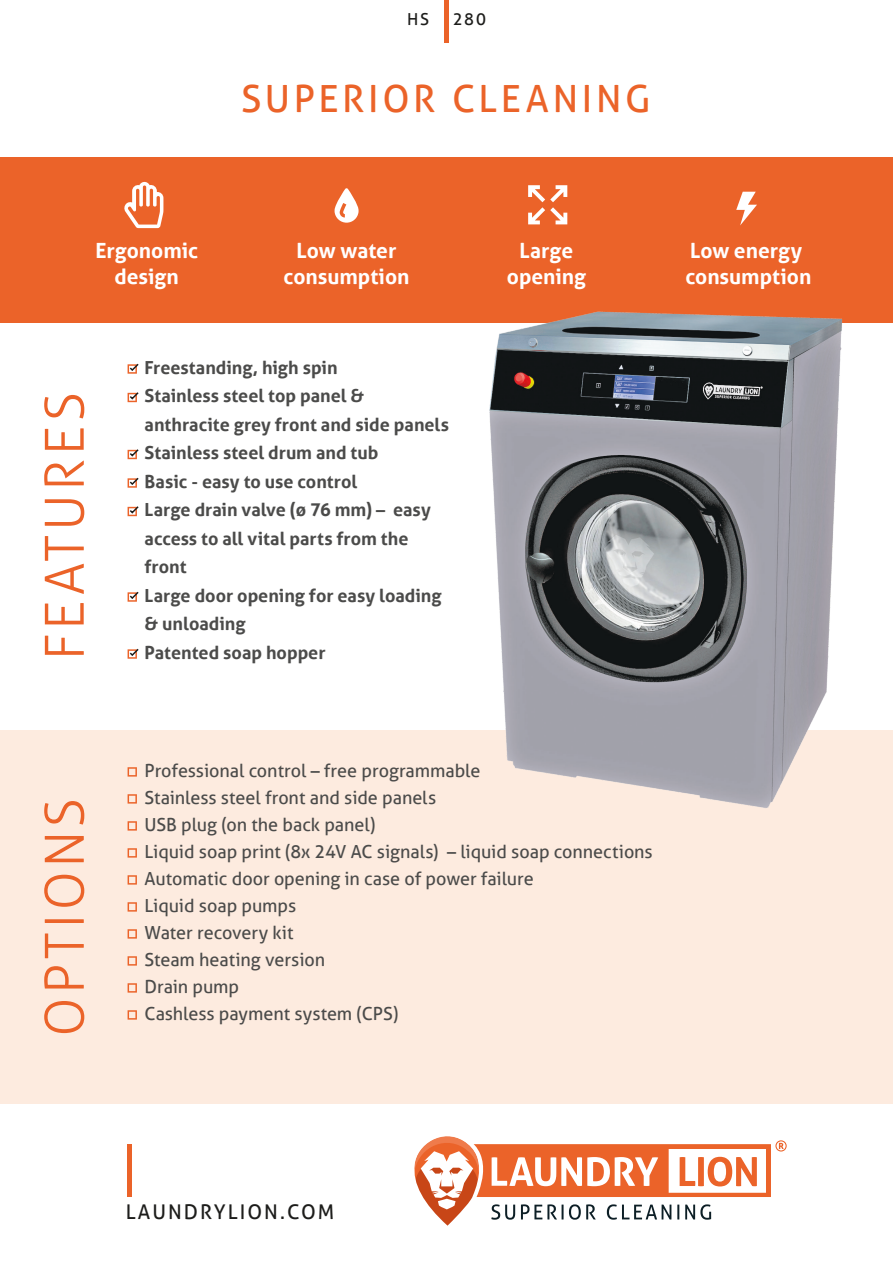
<style>
.page{position:relative;width:893px;height:1263px;background:#fff}
.page>*{position:absolute;margin:0;border:0;box-sizing:border-box;transform-origin:0 0}
.t1{font:300 54px "Aller";letter-spacing:.065em;color:#eb6329}
.t2{font:37.5px "Aller";letter-spacing:.095em;color:#eb6329}
.t3{font:700 21px/25.5px "Aller";color:#fff;text-align:center}
.t4{font:20.25px "Aller";letter-spacing:.1em;color:#1d1d1b}
.t5{font:18px/27px "Aller";letter-spacing:-.005em;color:#4b4b4a}
.t6{font:700 18px/28.5px "Aller";color:#4b4b4a}
.t7{font:16.5px "Aller";color:#1d1d1b}
</style>
<div class="page">
<div style="left:0;top:729px;width:893px;height:374px;background:#fdebdf"></div>
<div style="left:0;top:157px;width:893px;height:166px;background:#eb6329"></div>
<svg style="left:414px;top:1136px;width:373px;height:90px"></svg>
<svg style="left:128px;top:363px;width:11px;height:11px"></svg>
<svg style="left:128px;top:392px;width:11px;height:10px"></svg>
<svg style="left:128px;top:449px;width:11px;height:10px"></svg>
<svg style="left:128px;top:477px;width:11px;height:11px"></svg>
<svg style="left:128px;top:506px;width:11px;height:10px"></svg>
<svg style="left:128px;top:591px;width:11px;height:11px"></svg>
<svg style="left:128px;top:648px;width:11px;height:11px"></svg>
<div style="left:444px;top:0;width:5px;height:43px;background:#eb6329"></div>
<svg style="left:128px;top:767px;width:9px;height:9px"></svg>
<svg style="left:128px;top:794px;width:9px;height:9px"></svg>
<svg style="left:128px;top:821px;width:9px;height:9px"></svg>
<svg style="left:128px;top:848px;width:9px;height:9px"></svg>
<svg style="left:128px;top:875px;width:9px;height:9px"></svg>
<svg style="left:128px;top:902px;width:9px;height:9px"></svg>
<svg style="left:128px;top:929px;width:9px;height:9px"></svg>
<svg style="left:128px;top:956px;width:9px;height:9px"></svg>
<svg style="left:128px;top:983px;width:9px;height:9px"></svg>
<svg style="left:128px;top:1010px;width:9px;height:9px"></svg>
<svg style="left:528px;top:185px;width:39px;height:39px"></svg>
<svg style="left:736px;top:192px;width:21px;height:33px"></svg>
<hr style="left:128px;top:1144px;width:4px;height:53px;background:#eb6329">
<img style="left:482px;top:311px;width:403px;height:497px">
<svg style="left:124px;top:182px;width:39px;height:46px"></svg>
<svg style="left:335px;top:188px;width:24px;height:35px"></svg>
<p class="t7" style="left:407px;top:9px;width:23px">HS</p>
<p class="t7" style="left:453px;top:9px;width:34px">280</p>
<h2 class="t2" style="left:241px;top:76px;width:411px">SUPERIOR CLEANING</h2>
<p class="t3" style="left:95px;top:238px;width:104px">Ergonomic design</p>
<p class="t3" style="left:284px;top:238px;width:127px">Low water consumption</p>
<p class="t3" style="left:507px;top:238px;width:80px">Large opening</p>
<p class="t3" style="left:685px;top:238px;width:127px;text-align:left">Low energy consumption</p>
<h1 class="t1" style="left:32px;top:660px;width:270px;rotate:-90deg">FEATURES</h1>
<p class="t6" style="left:145px;top:353px;width:306px">Freestanding, high spin<br>Stainless steel top panel &amp; anthracite grey front and side panels<br>Stainless steel drum and tub<br>Basic - easy to use control<br>Large drain valve (ø 76 mm) – easy access to all vital parts from the front<br>Large door opening for easy loading &amp; unloading<br>Patented soap hopper</p>
<h1 class="t1" style="left:32px;top:1036px;width:240px;rotate:-90deg">OPTIONS</h1>
<p class="t5" style="left:145px;top:757px;width:510px">Professional control – free programmable<br>Stainless steel front and side panels<br>USB plug (on the back panel)<br>Liquid soap print (8x 24V AC signals) – liquid soap connections<br>Automatic door opening in case of power failure<br>Liquid soap pumps<br>Water recovery kit<br>Steam heating version<br>Drain pump<br>Cashless payment system (CPS)</p>
<p class="t4" style="left:126px;top:1200px;width:210px">LAUNDRYLION.COM</p>
</div>
